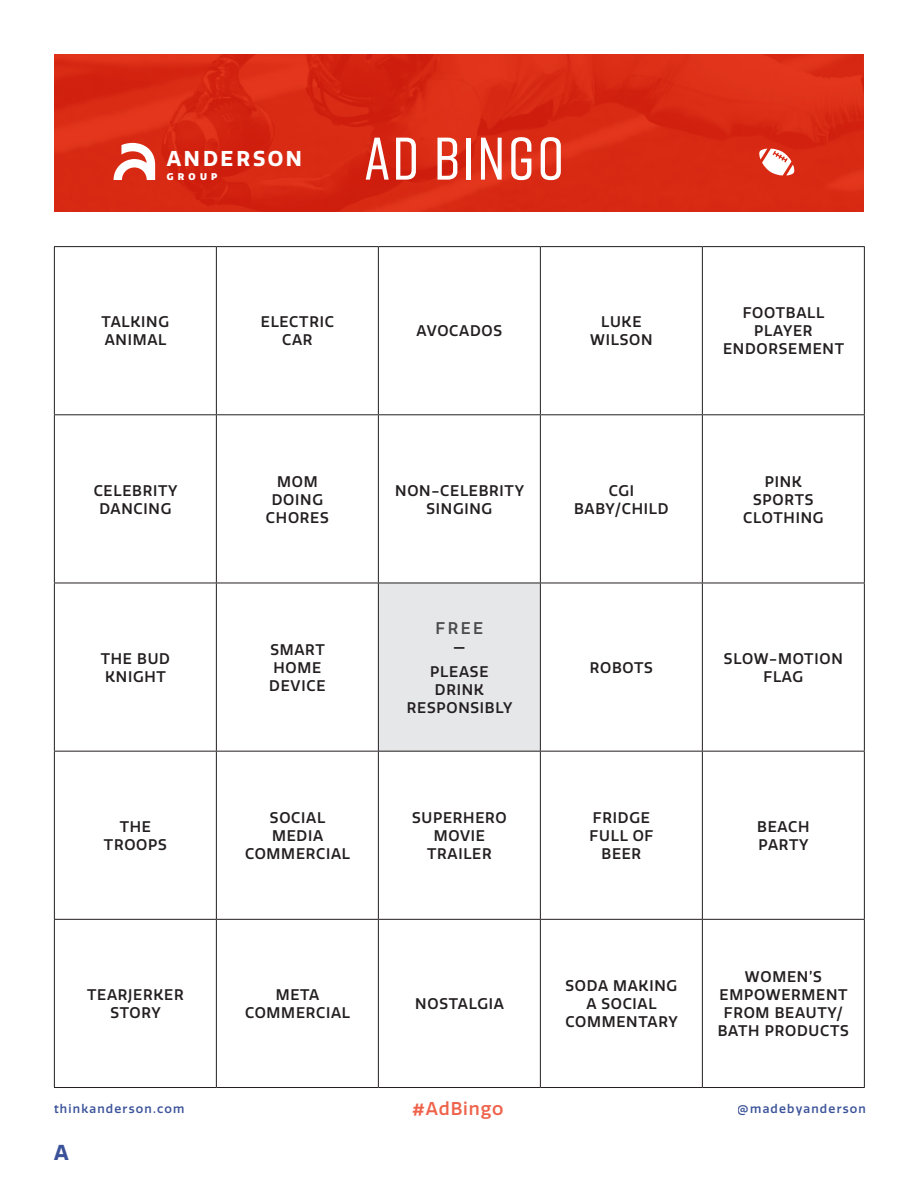
<style>
.page{position:relative;width:918px;height:1188px;background:#fff}
.page>*{position:absolute;margin:0;border:0;box-sizing:border-box;transform-origin:0 0}
.t1{font:500 60px "Rift";letter-spacing:.04em;color:#fff}
.t2{font:700 21px "Quatro";color:#253f8e}
.t3{font:700 20.85px "Quatro";letter-spacing:.12em;color:#fff}
.t4{font:500 18px "Quatro";letter-spacing:.05em;color:#ed5136}
.t5{font:500 16.5px "Quatro";color:#4b4c4d}
.t6{font:500 15px/18px "Quatro";letter-spacing:.05em;color:#231f20;text-align:center}
.t7{font:500 12px "Quatro";letter-spacing:.1em;color:#253f8e}
.t8{font:900 9.45px "Quatro";letter-spacing:.45em;color:#fff}
</style>
<div class="page">
<div style="left:378px;top:583px;width:162px;height:168px;background:#e6e7e9"></div>
<hr style="left:54px;top:246px;width:162px;height:1px;background:#231f20">
<hr style="left:54px;top:247px;width:1px;height:167px;background:#231f20">
<hr style="left:216px;top:246px;width:162px;height:1px;background:#231f20">
<hr style="left:216px;top:247px;width:1px;height:167px;background:#231f20">
<hr style="left:378px;top:246px;width:162px;height:1px;background:#231f20">
<hr style="left:378px;top:247px;width:1px;height:167px;background:#231f20">
<hr style="left:540px;top:246px;width:162px;height:1px;background:#231f20">
<hr style="left:540px;top:247px;width:1px;height:167px;background:#231f20">
<hr style="left:702px;top:246px;width:163px;height:1px;background:#231f20">
<hr style="left:702px;top:247px;width:1px;height:167px;background:#231f20">
<hr style="left:864px;top:247px;width:1px;height:167px;background:#231f20">
<hr style="left:54px;top:414px;width:162px;height:1px;background:#231f20">
<hr style="left:54px;top:415px;width:1px;height:168px;background:#231f20">
<hr style="left:216px;top:414px;width:162px;height:1px;background:#231f20">
<hr style="left:216px;top:415px;width:1px;height:168px;background:#231f20">
<hr style="left:378px;top:414px;width:162px;height:1px;background:#231f20">
<hr style="left:378px;top:415px;width:1px;height:168px;background:#231f20">
<hr style="left:540px;top:414px;width:162px;height:1px;background:#231f20">
<hr style="left:540px;top:415px;width:1px;height:168px;background:#231f20">
<hr style="left:702px;top:414px;width:163px;height:1px;background:#231f20">
<hr style="left:702px;top:415px;width:1px;height:168px;background:#231f20">
<hr style="left:864px;top:415px;width:1px;height:168px;background:#231f20">
<hr style="left:54px;top:583px;width:162px;height:1px;background:#231f20">
<hr style="left:54px;top:583px;width:1px;height:168px;background:#231f20">
<hr style="left:216px;top:583px;width:162px;height:1px;background:#231f20">
<hr style="left:216px;top:583px;width:1px;height:168px;background:#231f20">
<hr style="left:378px;top:583px;width:162px;height:1px;background:#231f20">
<hr style="left:378px;top:583px;width:1px;height:168px;background:#231f20">
<hr style="left:540px;top:583px;width:162px;height:1px;background:#231f20">
<hr style="left:540px;top:583px;width:1px;height:168px;background:#231f20">
<hr style="left:702px;top:583px;width:163px;height:1px;background:#231f20">
<hr style="left:702px;top:583px;width:1px;height:168px;background:#231f20">
<hr style="left:864px;top:583px;width:1px;height:168px;background:#231f20">
<hr style="left:54px;top:751px;width:162px;height:1px;background:#231f20">
<hr style="left:54px;top:752px;width:1px;height:167px;background:#231f20">
<hr style="left:216px;top:751px;width:162px;height:1px;background:#231f20">
<hr style="left:216px;top:752px;width:1px;height:167px;background:#231f20">
<hr style="left:378px;top:751px;width:162px;height:1px;background:#231f20">
<hr style="left:378px;top:752px;width:1px;height:167px;background:#231f20">
<hr style="left:540px;top:751px;width:162px;height:1px;background:#231f20">
<hr style="left:540px;top:752px;width:1px;height:167px;background:#231f20">
<hr style="left:702px;top:751px;width:163px;height:1px;background:#231f20">
<hr style="left:702px;top:752px;width:1px;height:167px;background:#231f20">
<hr style="left:864px;top:752px;width:1px;height:167px;background:#231f20">
<hr style="left:54px;top:919px;width:162px;height:1px;background:#231f20">
<hr style="left:54px;top:920px;width:1px;height:167px;background:#231f20">
<hr style="left:216px;top:919px;width:162px;height:1px;background:#231f20">
<hr style="left:216px;top:920px;width:1px;height:167px;background:#231f20">
<hr style="left:378px;top:919px;width:162px;height:1px;background:#231f20">
<hr style="left:378px;top:920px;width:1px;height:167px;background:#231f20">
<hr style="left:540px;top:919px;width:162px;height:1px;background:#231f20">
<hr style="left:540px;top:920px;width:1px;height:167px;background:#231f20">
<hr style="left:702px;top:919px;width:163px;height:1px;background:#231f20">
<hr style="left:702px;top:920px;width:1px;height:167px;background:#231f20">
<hr style="left:864px;top:920px;width:1px;height:167px;background:#231f20">
<hr style="left:54px;top:1087px;width:162px;height:1px;background:#231f20">
<hr style="left:216px;top:1087px;width:162px;height:1px;background:#231f20">
<hr style="left:378px;top:1087px;width:162px;height:1px;background:#231f20">
<hr style="left:540px;top:1087px;width:162px;height:1px;background:#231f20">
<hr style="left:702px;top:1087px;width:163px;height:1px;background:#231f20">
<img style="left:54px;top:54px;width:810px;height:158px">
<svg style="left:114px;top:143px;width:41px;height:37px"></svg>
<svg style="left:759px;top:149px;width:36px;height:27px"></svg>
<p class="t3" style="left:167px;top:146px;width:137px">ANDERSON</p>
<p class="t8" style="left:167px;top:171px;width:52px">GROUP</p>
<p class="t1" style="left:364px;top:116px;width:201px">AD BINGO</p>
<p class="t6" style="left:102px;top:313px;width:69px;text-align:left">TALKING<br>ANIMAL</p>
<p class="t6" style="left:261px;top:313px;width:75px">ELECTRIC</p>
<p class="t6" style="left:282px;top:331px;width:32px">CAR</p>
<p class="t6" style="left:417px;top:322px;width:87px">AVOCADOS</p>
<p class="t6" style="left:601px;top:313px;width:42px">LUKE</p>
<p class="t6" style="left:590px;top:331px;width:64px">WILSON</p>
<p class="t6" style="left:94px;top:482px;width:85px">CELEBRITY<br>DANCING</p>
<p class="t6" style="left:266px;top:473px;width:64px">MOM<br>DOING<br>CHORES</p>
<p class="t6" style="left:395px;top:482px;width:130px">NON-CELEBRITY<br>SINGING</p>
<p class="t6" style="left:609px;top:482px;width:27px">CGI</p>
<p class="t6" style="left:574px;top:500px;width:96px">BABY/CHILD</p>
<p class="t6" style="left:723px;top:304px;width:122px">FOOTBALL<br>PLAYER<br>ENDORSEMENT</p>
<p class="t6" style="left:743px;top:473px;width:82px">PINK<br>SPORTS<br>CLOTHING</p>
<p class="t6" style="left:101px;top:650px;width:71px">THE BUD</p>
<p class="t6" style="left:105px;top:668px;width:62px">KNIGHT</p>
<p class="t6" style="left:269px;top:641px;width:58px;text-align:left">SMART<br>HOME<br>DEVICE</p>
<p class="t5" style="left:436px;top:619px;width:49px">FREE</p>
<p class="t6" style="left:453px;top:638px;width:14px">—</p>
<p class="t6" style="left:430px;top:663px;width:60px">PLEASE</p>
<p class="t6" style="left:407px;top:681px;width:107px">DRINK<br>RESPONSIBLY</p>
<p class="t6" style="left:104px;top:818px;width:64px">THE<br>TROOPS</p>
<p class="t6" style="left:245px;top:809px;width:107px">SOCIAL<br>MEDIA<br>COMMERCIAL</p>
<p class="t6" style="left:412px;top:809px;width:96px">SUPERHERO</p>
<p class="t6" style="left:434px;top:827px;width:53px">MOVIE</p>
<p class="t6" style="left:427px;top:845px;width:66px">TRAILER</p>
<p class="t6" style="left:87px;top:986px;width:98px">TEARJERKER</p>
<p class="t6" style="left:110px;top:1004px;width:52px">STORY</p>
<p class="t6" style="left:245px;top:986px;width:107px">META<br>COMMERCIAL</p>
<p class="t6" style="left:415px;top:995px;width:90px">NOSTALGIA</p>
<p class="t7" style="left:54px;top:1102px;width:132px">thinkanderson.com</p>
<p class="t4" style="left:412px;top:1098px;width:93px">#AdBingo</p>
<h2 class="t2" style="left:54px;top:1140px;width:16px">A</h2>
<p class="t6" style="left:590px;top:659px;width:65px">ROBOTS</p>
<p class="t6" style="left:724px;top:650px;width:120px">SLOW-MOTION<br>FLAG</p>
<p class="t6" style="left:590px;top:809px;width:65px">FRIDGE<br>FULL OF<br>BEER</p>
<p class="t6" style="left:757px;top:818px;width:54px">BEACH</p>
<p class="t6" style="left:759px;top:836px;width:51px">PARTY</p>
<p class="t6" style="left:566px;top:977px;width:113px">SODA MAKING</p>
<p class="t6" style="left:586px;top:995px;width:72px">A SOCIAL</p>
<p class="t6" style="left:566px;top:1013px;width:114px">COMMENTARY</p>
<p class="t6" style="left:745px;top:968px;width:78px">WOMEN’S</p>
<p class="t6" style="left:718px;top:986px;width:132px">EMPOWERMENT<br>FROM BEAUTY/<br>BATH PRODUCTS</p>
<p class="t7" style="left:738px;top:1102px;width:130px">@madebyanderson</p>
</div>
